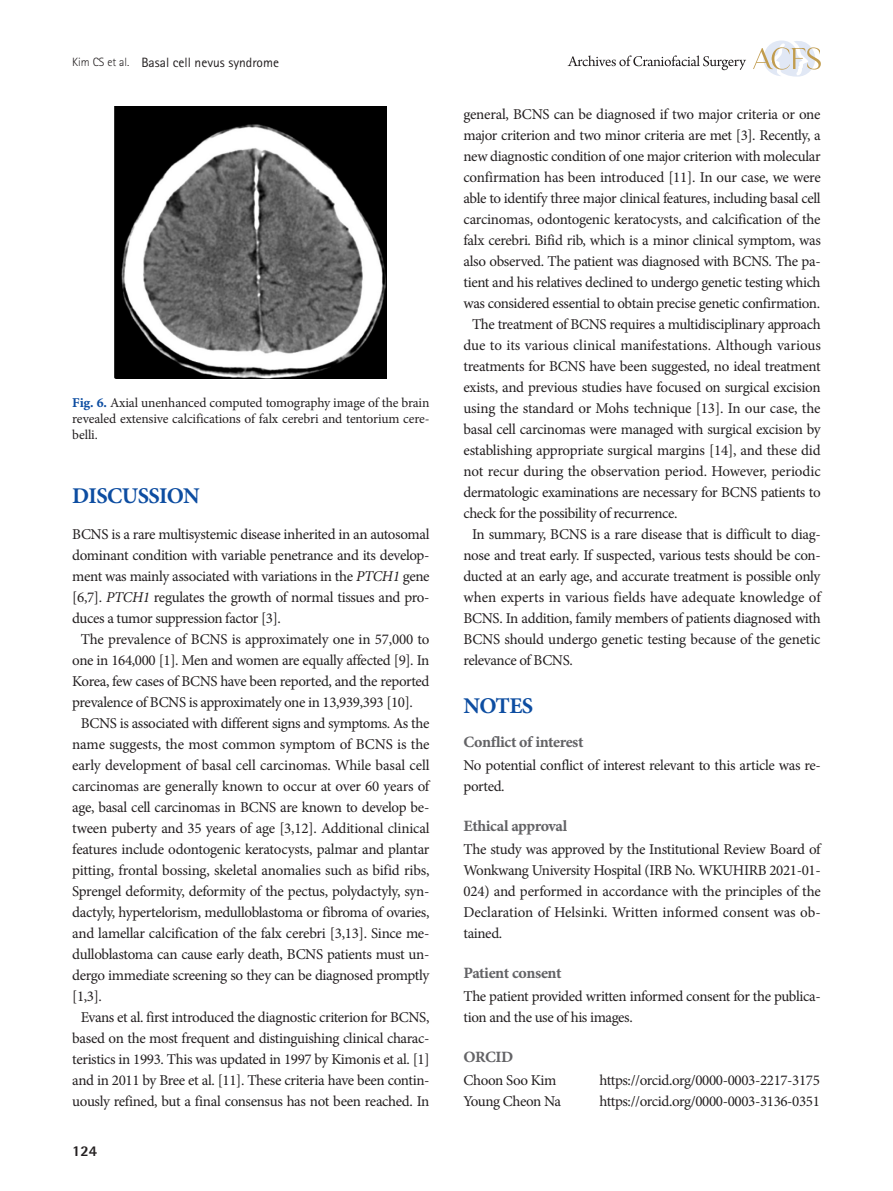
<style>
.page{position:relative;width:893px;height:1191px;background:#fff}
.page>*{position:absolute;margin:0;border:0;box-sizing:border-box;transform-origin:0 0}
.대제목{font:700 22.5px "Minion Pro";letter-spacing:-.025em;color:#0d4da1}
.중제목{font:15.75px "Minion Pro Bold Capt";letter-spacing:-.03em;color:#636366}
.본문{font:15px/21px "Minion Pro";letter-spacing:-.025em;color:#231f20;text-align:justify}
.본문_0{font:15px/21px "Minion Pro";letter-spacing:-.025em;color:#231f20;text-align:justify}
.t1{font:800 15px "Rotis Semi Sans Std";color:#231f20}
.표그림제목{font:13.5px/16.2px "Minion Pro";letter-spacing:-.01em;color:#231f20;text-align:justify}
.t2{font:13.5px "Rotis Sans Serif Std";color:#231f20}
.s1{font-weight:300;font-size:12px}
.s2{font-family:"Minion Pro Bold Capt";color:#0d4da1}
.s3{font-style:italic}
</style>
<div class="page">
<svg style="left:753px;top:40px;width:68px;height:37px"></svg>
<svg style="left:568px;top:55px;width:178px;height:15px"></svg>
<img style="left:115px;top:106px;width:272px;height:272px">
<p class="t2" style="left:72px;top:54px;width:208px"><span class="s1">Kim CS et al.</span> Basal cell nevus syndrome</p>
<p class="표그림제목" style="left:72px;top:394px;width:359px"><span class="s2">Fig. 6.</span> Axial unenhanced computed tomography image of the brain revealed extensive calcifications of falx cerebri and tentorium cere&shy;belli.</p>
<p class="대제목" style="left:72px;top:480px;width:129px">DISCUSSION</p>
<p class="본문_0" style="left:72px;top:523px;width:359px">BCNS is a rare multisystemic disease inherited in an autosomal dominant condition with variable penetrance and its develop&shy;ment was mainly associated with variations in the <span class="s3">PTCH1</span> gene [6,7]. <span class="s3">PTCH1</span> regulates the growth of normal tissues and pro&shy;duces a tumor suppression factor [3].</p>
<p class="본문" style="left:72px;top:628px;width:359px;text-indent:9px">The prevalence of BCNS is approximately one in 57,000 to one in 164,000 [1]. Men and women are equally affected [9]. In Korea, few cases of BCNS have been reported, and the reported prevalence of BCNS is approximately one in 13,939,393 [10].</p>
<p class="본문" style="left:72px;top:712px;width:359px;text-indent:9px">BCNS is associated with different signs and symptoms. As the name suggests, the most common symptom of BCNS is the early development of basal cell carcinomas. While basal cell carcinomas are generally known to occur at over 60 years of age, basal cell carcinomas in BCNS are known to develop be&shy;tween puberty and 35 years of age [3,12]. Additional clinical features include odontogenic keratocysts, palmar and plantar pitting, frontal bossing, skeletal anomalies such as bifid ribs, Sprengel deformity, deformity of the pectus, polydactyly, syn&shy;dactyly, hypertelorism, medulloblastoma or fibroma of ovaries, and lamellar calcification of the falx cerebri [3,13]. Since me&shy;dulloblastoma can cause early death, BCNS patients must un&shy;dergo immediate screening so they can be diagnosed promptly [1,3].</p>
<p class="본문" style="left:72px;top:1006px;width:359px;text-align:center">Evans et al. first introduced the diagnostic criterion for BCNS, based on the most frequent and distinguishing clinical charac&shy;teristics in 1993. This was updated in 1997 by Kimonis et al. [1] and in 2011 by Bree et al. [11]. These criteria have been contin&shy;uously refined, but a final consensus has not been reached. In</p>
<p class="t1" style="left:72px;top:1141px;width:27px">124</p>
<p class="본문" style="left:463px;top:103px;width:359px">general, BCNS can be diagnosed if two major criteria or one major criterion and two minor criteria are met [3]. Recently, a new diagnostic condition of one major criterion with molecular confirmation has been introduced [11]. In our case, we were able to identify three major clinical features, including basal cell carcinomas, odontogenic keratocysts, and calcification of the falx cerebri. Bifid rib, which is a minor clinical symptom, was also observed. The patient was diagnosed with BCNS. The pa&shy;tient and his relatives declined to undergo genetic testing which was considered essential to obtain precise genetic confirmation.</p>
<p class="본문" style="left:463px;top:313px;width:359px;text-indent:9px">The treatment of BCNS requires a multidisciplinary approach due to its various clinical manifestations. Although various treatments for BCNS have been suggested, no ideal treatment exists, and previous studies have focused on surgical excision using the standard or Mohs technique [13]. In our case, the basal cell carcinomas were managed with surgical excision by establishing appropriate surgical margins [14], and these did not recur during the observation period. However, periodic dermatologic examinations are necessary for BCNS patients to check for the possibility of recurrence.</p>
<p class="본문" style="left:463px;top:523px;width:359px;text-indent:9px">In summary, BCNS is a rare disease that is difficult to diag&shy;nose and treat early. If suspected, various tests should be con&shy;ducted at an early age, and accurate treatment is possible only when experts in various fields have adequate knowledge of BCNS. In addition, family members of patients diagnosed with BCNS should undergo genetic testing because of the genetic relevance of BCNS.</p>
<p class="대제목" style="left:463px;top:690px;width:71px">NOTES</p>
<p class="중제목" style="left:463px;top:731px;width:121px">Conflict of interest</p>
<p class="본문_0" style="left:463px;top:754px;width:359px">No potential conflict of interest relevant to this article was re&shy;ported.</p>
<p class="중제목" style="left:463px;top:815px;width:105px">Ethical approval</p>
<p class="본문_0" style="left:463px;top:838px;width:359px">The study was approved by the Institutional Review Board of Wonkwang University Hospital (IRB No. WKUHIRB 2021-01- 024) and performed in accordance with the principles of the Declaration of Helsinki. Written informed consent was ob&shy;tained.</p>
<p class="중제목" style="left:463px;top:962px;width:100px">Patient consent</p>
<p class="본문_0" style="left:463px;top:985px;width:359px">The patient provided written informed consent for the publica&shy;tion and the use of his images.</p>
<p class="중제목" style="left:463px;top:1046px;width:51px">ORCID</p>
<p class="본문_0" style="left:463px;top:1069px;width:94px">Choon Soo Kim</p>
<p class="본문_0" style="left:600px;top:1069px;width:222px">https://orcid.org/0000-0003-2217-3175</p>
<p class="본문_0" style="left:463px;top:1090px;width:99px">Young Cheon Na</p>
<p class="본문_0" style="left:600px;top:1090px;width:222px">https://orcid.org/0000-0003-3136-0351</p>
</div>
